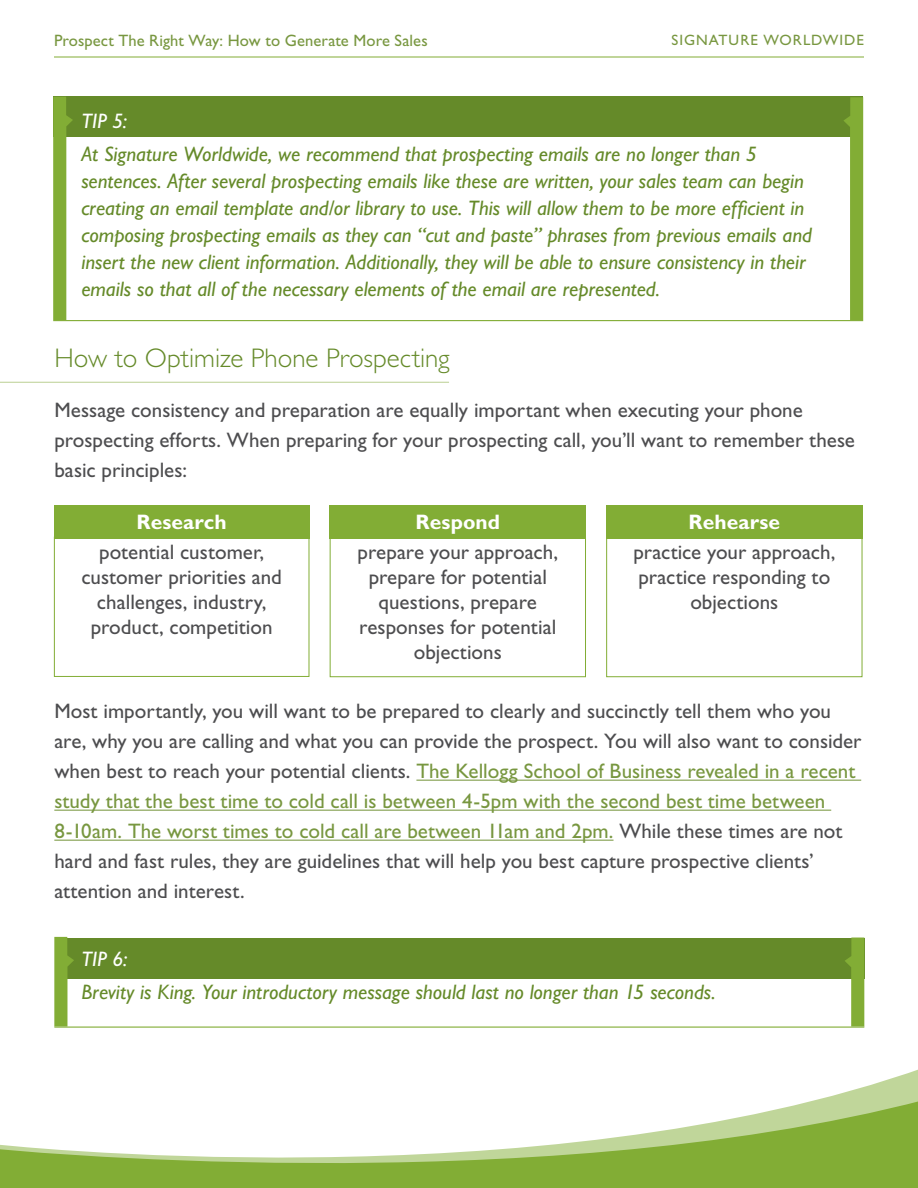
<style>
.page{position:relative;width:918px;height:1188px;background:#fff}
.page>*{position:absolute;margin:0;border:0;box-sizing:border-box;transform-origin:0 0}
.t1{font:300 27px "Gill Sans Std";color:#658a29}
.t2{font:21px/25.2px "Gill Sans Std";color:#4d4d4f;text-align:center}
.t3{font:italic 21px/27px "Gill Sans Std";color:#658a29}
.t4{font:700 21px "Gill Sans Std";letter-spacing:.005em;color:#fff}
.t5{font:italic 21px "Gill Sans Std";letter-spacing:.005em;color:#fff}
.t6{font:16.5px "Gill Sans Std";letter-spacing:.005em;color:#789740}
.t7{font:15px "Gill Sans Std";letter-spacing:.065em;color:#789740}
.s1{color:#789740}
</style>
<div class="page">
<svg style="left:816px;top:1069px;width:102px;height:31px"></svg>
<svg style="left:0;top:1100px;width:918px;height:88px"></svg>
<hr style="left:54px;top:57px;width:810px;height:1px;background:#82ad35">
<div style="left:53px;top:97px;width:810px;height:40px;background:#658a29"></div>
<div style="left:55px;top:938px;width:809px;height:40px;background:#658a29"></div>
<div style="left:606px;top:537px;width:256px;height:140px;border:1px solid #82ad35"></div>
<div style="left:606px;top:505px;width:256px;height:34px;background:#82ad35"></div>
<div style="left:330px;top:537px;width:256px;height:140px;border:1px solid #82ad35"></div>
<div style="left:330px;top:505px;width:256px;height:34px;background:#82ad35"></div>
<div style="left:54px;top:537px;width:255px;height:140px;border:1px solid #82ad35"></div>
<div style="left:54px;top:505px;width:255px;height:34px;background:#82ad35"></div>
<svg style="left:53px;top:97px;width:20px;height:223px"></svg>
<hr style="left:53px;top:320px;width:810px;height:1px;background:#82ad35">
<svg style="left:844px;top:97px;width:19px;height:223px"></svg>
<hr style="left:416px;top:780px;width:445px;height:1px;background:#789740">
<hr style="left:54px;top:810px;width:777px;height:1px;background:#789740">
<hr style="left:54px;top:840px;width:560px;height:1px;background:#789740">
<svg style="left:54px;top:937px;width:20px;height:90px"></svg>
<hr style="left:54px;top:1027px;width:810px;height:1px;background:#82ad35">
<svg style="left:845px;top:938px;width:19px;height:89px"></svg>
<hr style="left:0;top:382px;width:449px;height:1px;background:#bad091">
<p class="t6" style="left:54px;top:31px;width:375px">Prospect The Right Way: How to Generate More Sales</p>
<p class="t7" style="left:671px;top:31px;width:194px">SIGNATURE WORLDWIDE</p>
<p class="t5" style="left:81px;top:109px;width:47px">TIP 5:</p>
<p class="t3" style="left:81px;top:141px;width:732px">At Signature Worldwide, we recommend that prospecting emails are no longer than 5 sentences. After several prospecting emails like these are written, your sales team can begin creating an email template and/or library to use. This will allow them to be more efficient in composing prospecting emails as they can “cut and paste” phrases from previous emails and insert the new client information. Additionally, they will be able to ensure consistency in their emails so that all of the necessary elements of the email are represented.</p>
<p class="t1" style="left:54px;top:342px;width:397px">How to Optimize Phone Prospecting</p>
<p class="t2" style="left:54px;top:395px;width:802px;line-height:30px;text-align:left">Message consistency and preparation are equally important when executing your phone prospecting efforts. When preparing for your prospecting call, you’ll want to remember these basic principles:</p>
<p class="t4" style="left:137px;top:510px;width:92px">Research</p>
<p class="t2" style="left:81px;top:539px;width:202px">potential customer, customer priorities and challenges, industry, product, competition</p>
<p class="t4" style="left:416px;top:510px;width:86px">Respond</p>
<p class="t2" style="left:358px;top:539px;width:202px">prepare your approach, prepare for potential questions, prepare responses for potential objections</p>
<p class="t4" style="left:689px;top:510px;width:93px">Rehearse</p>
<p class="t2" style="left:633px;top:539px;width:203px">practice your approach, practice responding to objections</p>
<p class="t2" style="left:54px;top:696px;width:809px;line-height:30px;text-align:left">Most importantly, you will want to be prepared to clearly and succinctly tell them who you are, why you are calling and what you can provide the prospect. You will also want to consider when best to reach your potential clients. <span class="s1">The Kellogg School of Business revealed in a recent study that the best time to cold call is between 4-5pm with the second best time between 8-10am. The worst times to cold call are between 11am and 2pm.</span> While these times are not hard and fast rules, they are guidelines that will help you best capture prospective clients’ attention and interest.</p>
<p class="t5" style="left:81px;top:947px;width:48px">TIP 6:</p>
<p class="t3" style="left:81px;top:979px;width:636px">Brevity is King. Your introductory message should last no longer than 15 seconds.</p>
</div>
